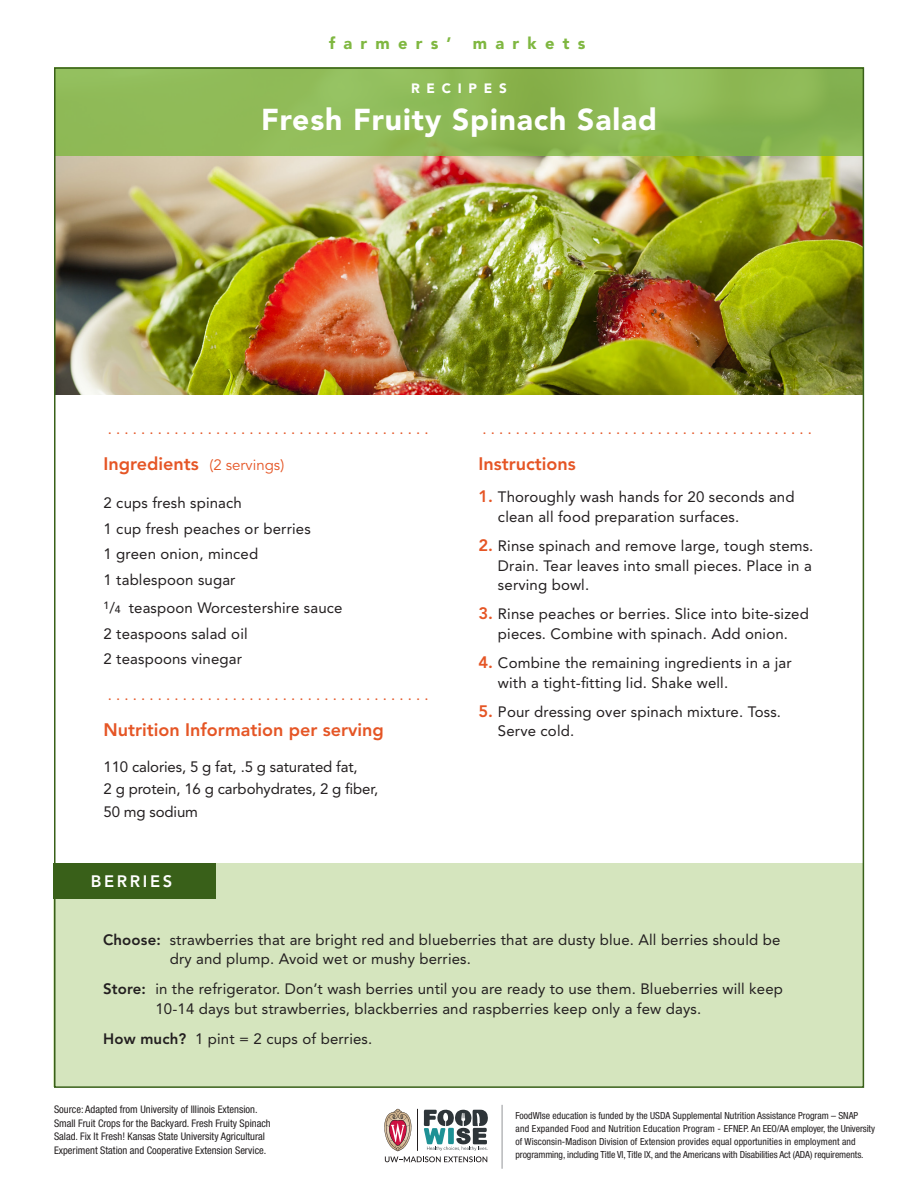
<style>
.page{position:relative;width:918px;height:1188px;background:#fff}
.page>*{position:absolute;margin:0;border:0;box-sizing:border-box;transform-origin:0 0}
.Head_-white{font:900 30px "Avenir";letter-spacing:.03em;color:#fff}
.Text_-_Facilitator_G{font:800 18px "Avenir";color:#e55525}
.t1{font:900 16.5px "Avenir";letter-spacing:.5em;color:#7fb740}
.Text_-_Facilitator_G-2{font:800 16.5px "Avenir";letter-spacing:.16em;color:#fff}
.Text_-_Facilitator_G-3{font:15px/19.5px "Avenir";letter-spacing:.01em;color:#231f20}
.Text_-_Facilitator_G-4{font:15px "Avenir";color:#e55525}
.Text_-_Facilitator_G-5{font:15px/22.5px "Avenir";letter-spacing:-.01em;color:#231f20}
.t2{font:900 13.5px "Avenir";letter-spacing:.5em;color:#fff}
.small_type_-_bottom{font:condensed 10.5px/13.5px "Helvetica Neue";color:#231f20}
.t3{font:condensed 9.75px/12.8px "Helvetica Neue";color:#231f20}
.s1{font-weight:400;font-size:15px}
.s2{font-weight:500;font-size:10.5px}
.s3{font-weight:800;font-size:16.5px;color:#e55525}
.s4{font-weight:800}
</style>
<div class="page">
<hr style="left:502px;top:1105px;width:1px;height:64px;background:#939598">
<svg style="left:384px;top:1109px;width:104px;height:53px"></svg>
<img style="left:57px;top:156px;width:804px;height:239px">
<svg style="left:57px;top:70px;width:804px;height:86px;background:#8db855"></svg>
<div style="left:53px;top:863px;width:810px;height:224px;background:#d5e5be"></div>
<div style="left:53px;top:863px;width:163px;height:36px;background:#396019"></div>
<p class="t1" style="left:329px;top:33px;width:124px">farmers’</p>
<p class="t1" style="left:473px;top:33px;width:114px">markets</p>
<p class="t2" style="left:411px;top:80px;width:97px">RECIPES</p>
<p class="Head_-white" style="left:261px;top:101px;width:397px">Fresh Fruity Spinach Salad</p>
<p class="Text_-_Facilitator_G-4" style="left:108px;top:420px;width:323px">. . . . . . . . . . . . . . . . . . . . . . . . . . . . . . . . . . . . . . .</p>
<p class="Text_-_Facilitator_G" style="left:104px;top:453px;width:182px">Ingredients <span class="s1">(2 servings)</span></p>
<p class="Text_-_Facilitator_G-3" style="left:104px;top:494px;width:140px">2 cups fresh spinach</p>
<p class="Text_-_Facilitator_G-3" style="left:104px;top:519px;width:209px">1 cup fresh peaches or berries</p>
<p class="Text_-_Facilitator_G-3" style="left:104px;top:545px;width:156px">1 green onion, minced</p>
<p class="Text_-_Facilitator_G-3" style="left:104px;top:570px;width:134px">1 tablespoon sugar</p>
<p class="Text_-_Facilitator_G-3" style="left:104px;top:599px;width:241px"><sup>1</sup>/<span class="s2">4</span> teaspoon Worcestershire sauce</p>
<p class="Text_-_Facilitator_G-3" style="left:104px;top:624px;width:146px">2 teaspoons salad oil</p>
<p class="Text_-_Facilitator_G-3" style="left:104px;top:650px;width:140px">2 teaspoons vinegar</p>
<p class="Text_-_Facilitator_G-4" style="left:108px;top:687px;width:323px">. . . . . . . . . . . . . . . . . . . . . . . . . . . . . . . . . . . . . . .</p>
<p class="Text_-_Facilitator_G" style="left:104px;top:720px;width:282px">Nutrition Information per serving</p>
<p class="Text_-_Facilitator_G-5" style="left:104px;top:755px;width:276px">110 calories, 5 g fat, .5 g saturated fat,<br>2 g protein, 16 g carbohydrates, 2 g fiber,</p>
<p class="Text_-_Facilitator_G-5" style="left:104px;top:800px;width:96px">50 mg sodium</p>
<p class="Text_-_Facilitator_G-2" style="left:91px;top:871px;width:83px">BERRIES</p>
<p class="Text_-_Facilitator_G-4" style="left:483px;top:420px;width:331px">. . . . . . . . . . . . . . . . . . . . . . . . . . . . . . . . . . . . . . . .</p>
<p class="Text_-_Facilitator_G" style="left:478px;top:453px;width:99px">Instructions</p>
<p class="Text_-_Facilitator_G-3" style="left:498px;top:488px;width:298px;text-indent:-20px"><span class="s3">1.</span> Thoroughly wash hands for 20 seconds and clean all food preparation surfaces.</p>
<p class="Text_-_Facilitator_G-3" style="left:498px;top:536px;width:317px;text-align:justify;text-indent:-20px"><span class="s3">2.</span> Rinse spinach and remove large, tough stems.<br>Drain. Tear leaves into small pieces. Place in a serving bowl.</p>
<p class="Text_-_Facilitator_G-3" style="left:478px;top:604px;width:332px;text-align:center"><span class="s3">3.</span> Rinse peaches or berries. Slice into bite-sized pieces. Combine with spinach. Add onion.</p>
<p class="Text_-_Facilitator_G-3" style="left:498px;top:653px;width:295px;text-indent:-20px"><span class="s3">4.</span> Combine the remaining ingredients in a jar with a tight-fitting lid. Shake well.</p>
<p class="Text_-_Facilitator_G-3" style="left:498px;top:702px;width:285px;text-indent:-20px"><span class="s3">5.</span> Pour dressing over spinach mixture. Toss.<br>Serve cold.</p>
<p class="Text_-_Facilitator_G-3" style="left:170px;top:930px;width:612px;text-indent:-67px"><span class="s4">Choose:</span> strawberries that are bright red and blueberries that are dusty blue. All berries should be dry and plump. Avoid wet or mushy berries.</p>
<p class="Text_-_Facilitator_G-3" style="left:155px;top:979px;width:629px;text-indent:-52px"><span class="s4">Store:</span> in the refrigerator. Don’t wash berries until you are ready to use them. Blueberries will keep<br>10-14 days but strawberries, blackberries and raspberries keep only a few days.</p>
<p class="Text_-_Facilitator_G-3" style="left:103px;top:1029px;width:271px"><span class="s4">How much?</span> 1 pint = 2 cups of berries.</p>
<p class="small_type_-_bottom" style="left:54px;top:1103px;width:218px">Source: Adapted from University of Illinois Extension.<br>Small Fruit Crops for the Backyard. Fresh Fruity Spinach Salad. Fix It Fresh! Kansas State University Agricultural Experiment Station and Cooperative Extension Service.</p>
<p class="t3" style="left:516px;top:1109px;width:361px">FoodWIse education is funded by the USDA Supplemental Nutrition Assistance Program – SNAP<br>and Expanded Food and Nutrition Education Program - EFNEP. An EEO/AA employer, the University of Wisconsin-Madison Division of Extension provides equal opportunities in employment and programming, including Title VI, Title IX, and the Americans with Disabilities Act (ADA) requirements.</p>
</div>
